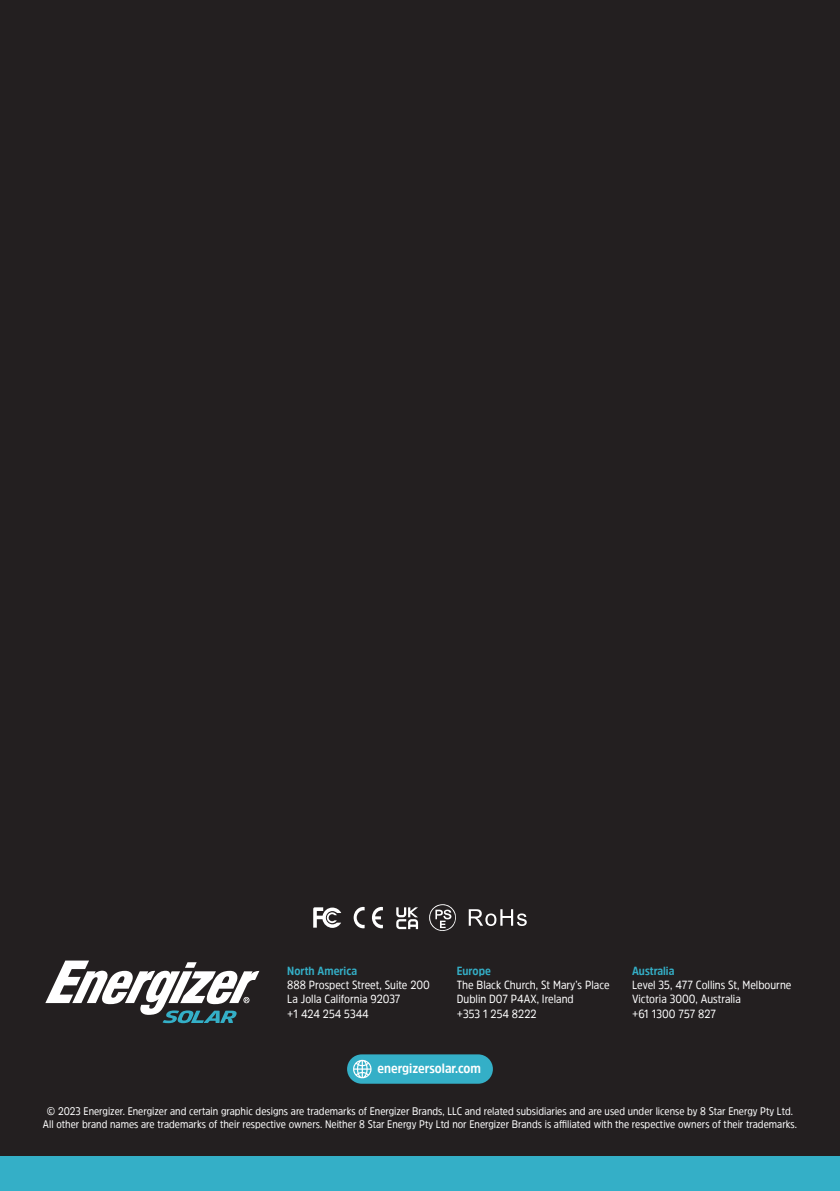
<style>
.page{position:relative;width:840px;height:1191px;background:#fff}
.page>*{position:absolute;margin:0;border:0;box-sizing:border-box;transform-origin:0 0}
.t1{font:700 13.4px "Energi Pro";color:#fff}
.t2{font:11.8px/14.2px "Energi Pro";color:#fff}
.t3{font:700 11.8px "Energi Pro";color:#34afc7}
.t4{font:11px/13.2px "Energi Pro";color:#fff;text-align:center}
</style>
<div class="page">
<div style="left:0;top:0;width:839px;height:1191px;background:#231f20"></div>
<div style="left:0;top:1157px;width:839px;height:34px;background:#34afc7"></div>
<div style="left:347px;top:1054px;width:145px;height:29px;background:#34afc7;border-radius:15px"></div>
<svg style="left:353px;top:1059px;width:18px;height:19px"></svg>
<svg style="left:45px;top:960px;width:214px;height:63px"></svg>
<svg style="left:353px;top:907px;width:29px;height:21px"></svg>
<svg style="left:313px;top:907px;width:28px;height:21px"></svg>
<svg style="left:429px;top:904px;width:27px;height:27px"></svg>
<svg style="left:468px;top:909px;width:58px;height:17px"></svg>
<svg style="left:396px;top:907px;width:22px;height:22px"></svg>
<p class="t3" style="left:287px;top:962px;width:71px">North America</p>
<p class="t2" style="left:287px;top:977px;width:144px">888 Prospect Street, Suite 200<br>La Jolla California 92037</p>
<p class="t2" style="left:287px;top:1006px;width:83px">+1 424 254 5344</p>
<p class="t3" style="left:456px;top:962px;width:36px">Europe</p>
<p class="t2" style="left:456px;top:977px;width:154px">The Black Church, St Mary’s Place<br>Dublin D07 P4AX, Ireland</p>
<p class="t2" style="left:456px;top:1006px;width:81px">+353 1 254 8222</p>
<p class="t1" style="left:377px;top:1059px;width:105px">energizersolar.com</p>
<p class="t3" style="left:631px;top:962px;width:44px">Australia</p>
<p class="t2" style="left:631px;top:977px;width:161px">Level 35, 477 Collins St, Melbourne<br>Victoria 3000, Australia</p>
<p class="t2" style="left:631px;top:1006px;width:85px">+61 1300 757 827</p>
<p class="t4" style="left:43px;top:1104px;width:755px">© 2023 Energizer. Energizer and certain graphic designs are trademarks of Energizer Brands, LLC and related subsidiaries and are used under license by 8 Star Energy Pty Ltd.<br>All other brand names are trademarks of their respective owners. Neither 8 Star Energy Pty Ltd nor Energizer Brands is affiliated with the respective owners of their trademarks.</p>
</div>
